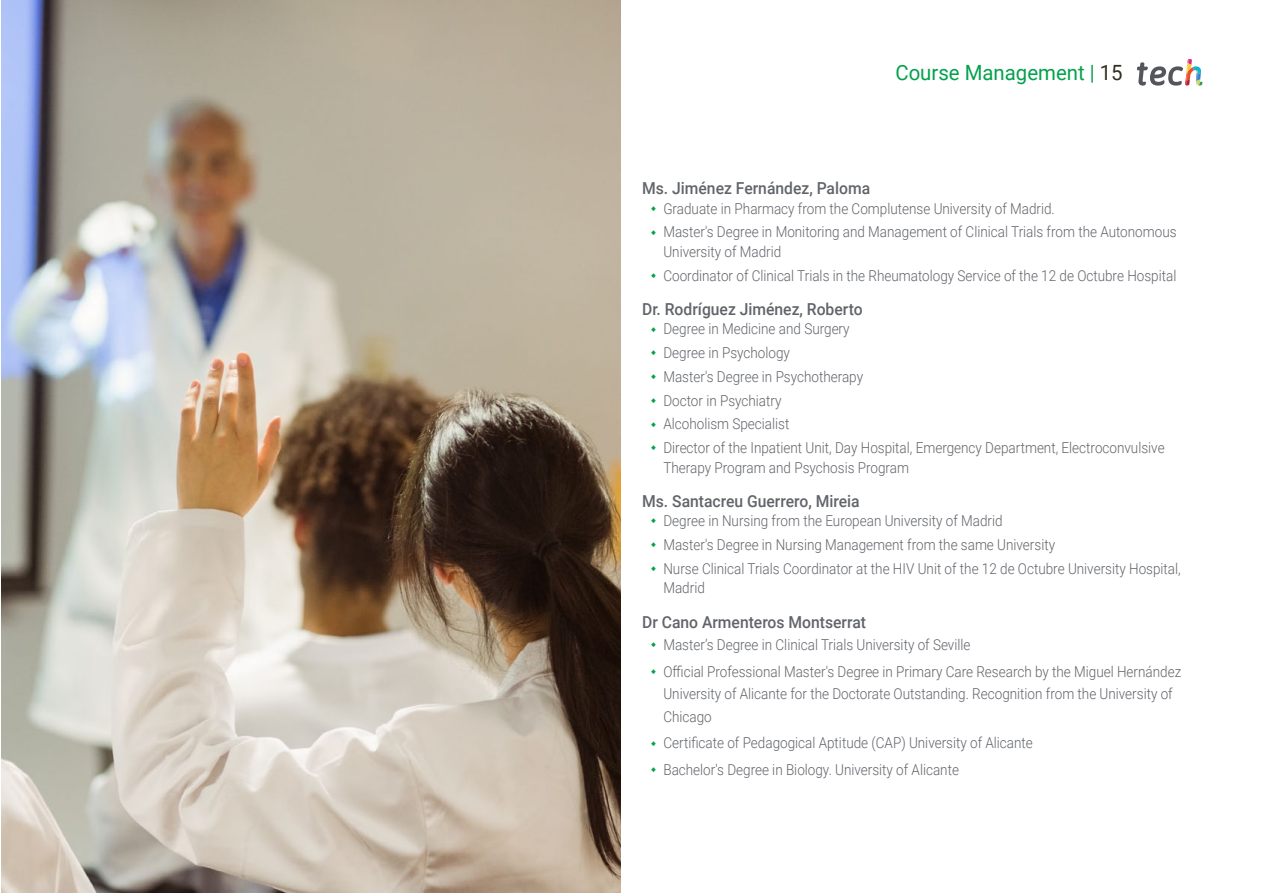
<style>
.page{position:relative;width:1263px;height:893px;background:#fff}
.page>*{position:absolute;margin:0;border:0;box-sizing:border-box;transform-origin:0 0}
.t1{font:21px "Roboto";color:#04a14d}
.t2{font:500 16.5px "Roboto";color:#61646a;scale:.95 1}
.t3{font:300 15px/23.7px "Roboto";color:#61646a;scale:.9 1}
.s1{color:#00a14c}
.s2{color:#312e20}
</style>
<div class="page">
<img style="left:1px;top:0;width:620px;height:893px">
<svg style="left:1137px;top:59px;width:65px;height:27px"></svg>
<h1 class="t1" style="left:895px;top:57px;width:229px">Course Management <span class="s1">|</span> <span class="s2">15</span></h1>
<p class="t2" style="left:642px;top:177px;width:241px">Ms. Jiménez Fernández, Paloma</p>
<p class="t3" style="left:663px;top:196px;width:572px">Graduate in Pharmacy from the Complutense University of Madrid.<br>Master's Degree in Monitoring and Management of Clinical Trials from the Autonomous</p>
<p class="t3" style="left:663px;top:239px;width:571px">University of Madrid<br>Coordinator of Clinical Trials in the Rheumatology Service of the 12 de Octubre Hospital</p>
<p class="t2" style="left:642px;top:297px;width:234px">Dr. Rodríguez Jiménez, Roberto</p>
<p class="t3" style="left:663px;top:317px;width:558px">Degree in Medicine and Surgery<br>Degree in Psychology<br>Master's Degree in Psychotherapy<br>Doctor in Psychiatry<br>Alcoholism Specialist<br>Director of the Inpatient Unit, Day Hospital, Emergency Department, Electroconvulsive</p>
<p class="t3" style="left:663px;top:455px;width:274px">Therapy Program and Psychosis Program</p>
<p class="t2" style="left:642px;top:489px;width:231px">Ms. Santacreu Guerrero, Mireia</p>
<p class="t3" style="left:663px;top:508px;width:576px">Degree in Nursing from the European University of Madrid<br>Master's Degree in Nursing Management from the same University<br>Nurse Clinical Trials Coordinator at the HIV Unit of the 12 de Octubre University Hospital,</p>
<p class="t3" style="left:663px;top:575px;width:48px">Madrid</p>
<p class="t2" style="left:642px;top:610px;width:237px">Dr Cano Armenteros Montserrat</p>
<p class="t3" style="left:663px;top:631px;width:577px;line-height:26.7px">Master’s Degree in Clinical Trials University of Seville<br>Official Professional Master's Degree in Primary Care Research by the Miguel Hernández</p>
<p class="t3" style="left:663px;top:682px;width:567px;line-height:22.5px">University of Alicante for the Doctorate Outstanding. Recognition from the University of<br>Chicago</p>
<p class="t3" style="left:663px;top:729px;width:412px;line-height:26.7px">Certificate of Pedagogical Aptitude (CAP) University of Alicante<br>Bachelor's Degree in Biology. University of Alicante</p>
</div>
